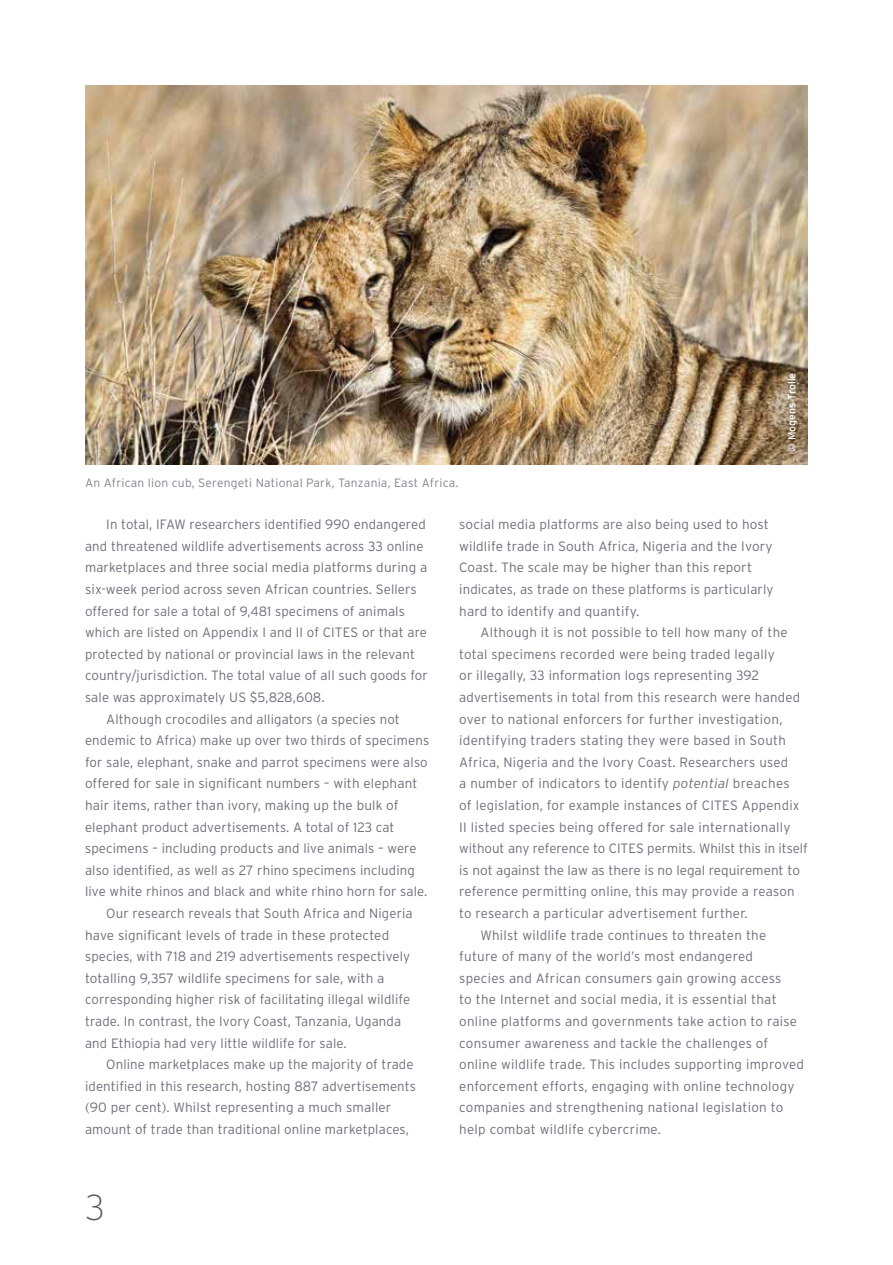
<style>
.page{position:relative;width:893px;height:1265px;background:#fff}
.page>*{position:absolute;margin:0;border:0;box-sizing:border-box;transform-origin:0 0}
.t1{font:200 36px "Interstate";color:#58595b}
.t2{font:300 13.5px/21.6px "Interstate";letter-spacing:.01em;color:#6f6e7b}
.t3{font:300 12px "Interstate";letter-spacing:.02em;color:#85828e}
.t4{font:10.5px "Interstate";color:#fff}
.s1{font-style:italic}
</style>
<div class="page">
<img style="left:85px;top:85px;width:723px;height:379px">
<p class="t3" style="left:85px;top:476px;width:375px">An African lion cub, Serengeti National Park, Tanzania, East Africa.</p>
<p class="t4" style="left:786px;top:452px;width:80px;rotate:-90deg">© Mogens Trolle</p>
<p class="t2" style="left:106px;top:514px;width:321px">In total, IFAW researchers identified 990 endangered</p>
<p class="t2" style="left:85px;top:535px;width:340px">and threatened wildlife advertisements across 33 online</p>
<p class="t2" style="left:85px;top:557px;width:344px">marketplaces and three social media platforms during a</p>
<p class="t2" style="left:85px;top:578px;width:333px">six-week period across seven African countries. Sellers</p>
<p class="t2" style="left:85px;top:600px;width:321px">offered for sale a total of 9,481 specimens of animals</p>
<p class="t2" style="left:85px;top:622px;width:343px">which are listed on Appendix I and II of CITES or that are</p>
<p class="t2" style="left:85px;top:643px;width:331px">protected by national or provincial laws in the relevant</p>
<p class="t2" style="left:85px;top:665px;width:344px">country/jurisdiction. The total value of all such goods for</p>
<p class="t2" style="left:85px;top:686px;width:241px">sale was approximately US $5,828,608.</p>
<p class="t2" style="left:106px;top:708px;width:295px">Although crocodiles and alligators (a species not</p>
<p class="t2" style="left:85px;top:730px;width:346px">endemic to Africa) make up over two thirds of specimens</p>
<p class="t2" style="left:85px;top:751px;width:344px">for sale, elephant, snake and parrot specimens were also</p>
<p class="t2" style="left:85px;top:773px;width:334px">offered for sale in significant numbers – with elephant</p>
<p class="t2" style="left:85px;top:794px;width:315px">hair items, rather than ivory, making up the bulk of</p>
<p class="t2" style="left:85px;top:816px;width:311px">elephant product advertisements. A total of 123 cat</p>
<p class="t2" style="left:85px;top:838px;width:333px">specimens – including products and live animals – were</p>
<p class="t2" style="left:85px;top:859px;width:331px">also identified, as well as 27 rhino specimens including</p>
<p class="t2" style="left:85px;top:881px;width:344px">live white rhinos and black and white rhino horn for sale.</p>
<p class="t2" style="left:106px;top:902px;width:308px">Our research reveals that South Africa and Nigeria</p>
<p class="t2" style="left:85px;top:924px;width:306px">have significant levels of trade in these protected</p>
<p class="t2" style="left:85px;top:946px;width:327px">species, with 718 and 219 advertisements respectively</p>
<p class="t2" style="left:85px;top:967px;width:301px">totalling 9,357 wildlife specimens for sale, with a</p>
<p class="t2" style="left:85px;top:989px;width:327px">corresponding higher risk of facilitating illegal wildlife</p>
<p class="t2" style="left:85px;top:1010px;width:318px">trade. In contrast, the Ivory Coast, Tanzania, Uganda</p>
<p class="t2" style="left:85px;top:1032px;width:263px">and Ethiopia had very little wildlife for sale.</p>
<p class="t2" style="left:106px;top:1054px;width:309px">Online marketplaces make up the majority of trade</p>
<p class="t2" style="left:85px;top:1075px;width:332px">identified in this research, hosting 887 advertisements</p>
<p class="t2" style="left:85px;top:1097px;width:308px">(90 per cent). Whilst representing a much smaller</p>
<p class="t2" style="left:85px;top:1118px;width:325px">amount of trade than traditional online marketplaces,</p>
<h1 class="t1" style="left:85px;top:1188px;width:21px">3</h1>
<p class="t2" style="left:459px;top:514px;width:316px">social media platforms are also being used to host wildlife trade in South Africa, Nigeria and the Ivory Coast. The scale may be higher than this report indicates, as trade on these platforms is particularly hard to identify and quantify.</p>
<p class="t2" style="left:480px;top:622px;width:309px">Although it is not possible to tell how many of the</p>
<p class="t2" style="left:459px;top:643px;width:317px">total specimens recorded were being traded legally</p>
<p class="t2" style="left:459px;top:665px;width:301px">or illegally, 33 information logs representing 392</p>
<p class="t2" style="left:459px;top:686px;width:343px">advertisements in total from this research were handed</p>
<p class="t2" style="left:459px;top:708px;width:325px">over to national enforcers for further investigation,</p>
<p class="t2" style="left:459px;top:730px;width:328px">identifying traders stating they were based in South</p>
<p class="t2" style="left:459px;top:751px;width:330px">Africa, Nigeria and the Ivory Coast. Researchers used</p>
<p class="t2" style="left:459px;top:773px;width:332px">a number of indicators to identify <span class="s1">potential</span> breaches</p>
<p class="t2" style="left:459px;top:794px;width:342px">of legislation, for example instances of CITES Appendix</p>
<p class="t2" style="left:459px;top:816px;width:333px">II listed species being offered for sale internationally</p>
<p class="t2" style="left:459px;top:838px;width:350px">without any reference to CITES permits. Whilst this in itself</p>
<p class="t2" style="left:459px;top:859px;width:342px">is not against the law as there is no legal requirement to</p>
<p class="t2" style="left:459px;top:881px;width:337px">reference permitting online, this may provide a reason</p>
<p class="t2" style="left:459px;top:902px;width:290px">to research a particular advertisement further.</p>
<p class="t2" style="left:480px;top:924px;width:287px">Whilst wildlife trade continues to threaten the</p>
<p class="t2" style="left:459px;top:946px;width:295px">future of many of the world’s most endangered</p>
<p class="t2" style="left:459px;top:967px;width:324px">species and African consumers gain growing access</p>
<p class="t2" style="left:459px;top:989px;width:319px">to the Internet and social media, it is essential that</p>
<p class="t2" style="left:459px;top:1010px;width:339px">online platforms and governments take action to raise</p>
<p class="t2" style="left:459px;top:1032px;width:311px">consumer awareness and tackle the challenges of</p>
<p class="t2" style="left:459px;top:1054px;width:346px">online wildlife trade. This includes supporting improved</p>
<p class="t2" style="left:459px;top:1075px;width:337px">enforcement efforts, engaging with online technology</p>
<p class="t2" style="left:459px;top:1097px;width:326px">companies and strengthening national legislation to</p>
<p class="t2" style="left:459px;top:1118px;width:203px">help combat wildlife cybercrime.</p>
</div>
